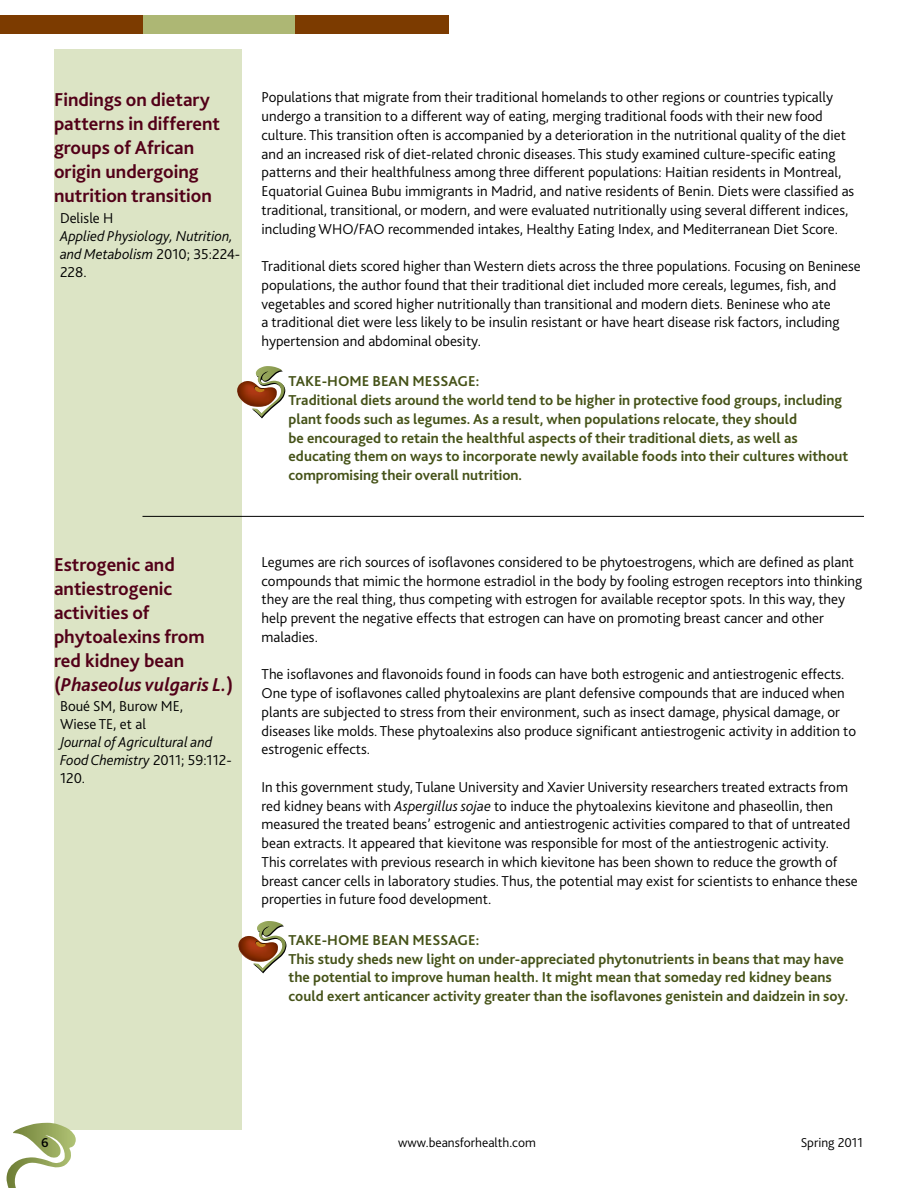
<style>
.page{position:relative;width:918px;height:1188px;background:#fff}
.page>*{position:absolute;margin:0;border:0;box-sizing:border-box;transform-origin:0 0}
.t1{font:700 19.5px/24px "Bliss 2";color:#520018}
.t2{font:300 15px/18.8px "Bliss 2";color:#000}
.t3{font:700 15px/18.8px "Bliss 2";color:#455218}
.t4{font:italic 300 15px/18px "Bliss 2";color:#000}
.t5{font:300 13.5px "Bliss 2";color:#000}
.t6{font:500 13.5px "Bliss 2";color:#000}
.s1{font-style:normal}
.s2{font-style:italic}
</style>
<div class="page">
<div style="left:54px;top:49px;width:187px;height:1081px;background:#dce4c5"></div>
<svg style="left:6px;top:1123px;width:70px;height:65px"></svg>
<div style="left:142px;top:15px;width:153px;height:19px;background:#adb774"></div>
<div style="left:295px;top:15px;width:154px;height:19px;background:#7c3b00"></div>
<div style="left:0;top:15px;width:143px;height:19px;background:#7c3b00"></div>
<hr style="left:142px;top:516px;width:722px;height:1px;background:#000">
<img style="left:237px;top:381px;width:15px;height:26px">
<svg style="left:252px;top:366px;width:33px;height:53px"></svg>
<img style="left:238px;top:936px;width:15px;height:26px">
<svg style="left:253px;top:921px;width:34px;height:52px"></svg>
<h1 class="t1" style="left:54px;top:87px;width:168px">Findings on dietary patterns in different groups of African origin undergoing nutrition transition</h1>
<p class="t2" style="left:60px;top:208px;width:55px">Delisle H</p>
<p class="t4" style="left:60px;top:226px;width:182px">Applied Physiology, Nutrition, and Metabolism <span class="s1">2010; 35:224-<br>228.</span></p>
<p class="t2" style="left:262px;top:88px;width:594px">Populations that migrate from their traditional homelands to other regions or countries typically undergo a transition to a different way of eating, merging traditional foods with their new food culture. This transition often is accompanied by a deterioration in the nutritional quality of the diet and an increased risk of diet-related chronic diseases. This study examined culture-specific eating patterns and their healthfulness among three different populations: Haitian residents in Montreal, Equatorial Guinea Bubu immigrants in Madrid, and native residents of Benin. Diets were classified as traditional, transitional, or modern, and were evaluated nutritionally using several different indices, including WHO/FAO recommended intakes, Healthy Eating Index, and Mediterranean Diet Score.</p>
<p class="t2" style="left:262px;top:256px;width:601px">Traditional diets scored higher than Western diets across the three populations. Focusing on Beninese populations, the author found that their traditional diet included more cereals, legumes, fish, and vegetables and scored higher nutritionally than transitional and modern diets. Beninese who ate<br>a traditional diet were less likely to be insulin resistant or have heart disease risk factors, including hypertension and abdominal obesity.</p>
<p class="t3" style="left:289px;top:372px;width:561px">TAKE-HOME BEAN MESSAGE:<br>Traditional diets around the world tend to be higher in protective food groups, including plant foods such as legumes. As a result, when populations relocate, they should<br>be encouraged to retain the healthful aspects of their traditional diets, as well as educating them on ways to incorporate newly available foods into their cultures without compromising their overall nutrition.</p>
<h1 class="t1" style="left:54px;top:552px;width:181px">Estrogenic and antiestrogenic activities of phytoalexins from red kidney bean (<span class="s2">Phaseolus vulgaris L.</span>)</h1>
<p class="t2" style="left:60px;top:697px;width:124px;line-height:18px">Boué SM, Burow ME,<br>Wiese TE, et al</p>
<p class="t4" style="left:60px;top:733px;width:173px">Journal of Agricultural and<br>Food Chemistry <span class="s1">2011; 59:112-<br>120.</span></p>
<p class="t2" style="left:262px;top:552px;width:602px">Legumes are rich sources of isoflavones considered to be phytoestrogens, which are defined as plant compounds that mimic the hormone estradiol in the body by fooling estrogen receptors into thinking they are the real thing, thus competing with estrogen for available receptor spots. In this way, they help prevent the negative effects that estrogen can have on promoting breast cancer and other maladies.</p>
<p class="t2" style="left:262px;top:665px;width:596px">The isoflavones and flavonoids found in foods can have both estrogenic and antiestrogenic effects.<br>One type of isoflavones called phytoalexins are plant defensive compounds that are induced when plants are subjected to stress from their environment, such as insect damage, physical damage, or diseases like molds. These phytoalexins also produce significant antiestrogenic activity in addition to estrogenic effects.</p>
<p class="t2" style="left:262px;top:777px;width:598px">In this government study, Tulane University and Xavier University researchers treated extracts from red kidney beans with <span class="s2">Aspergillus sojae</span> to induce the phytoalexins kievitone and phaseollin, then measured the treated beans’ estrogenic and antiestrogenic activities compared to that of untreated bean extracts. It appeared that kievitone was responsible for most of the antiestrogenic activity.<br>This correlates with previous research in which kievitone has been shown to reduce the growth of breast cancer cells in laboratory studies. Thus, the potential may exist for scientists to enhance these properties in future food development.</p>
<p class="t3" style="left:289px;top:930px;width:561px">TAKE-HOME BEAN MESSAGE:<br>This study sheds new light on under-appreciated phytonutrients in beans that may have the potential to improve human health. It might mean that someday red kidney beans could exert anticancer activity greater than the isoflavones genistein and daidzein in soy.</p>
<p class="t6" style="left:41px;top:1134px;width:9px">6</p>
<p class="t5" style="left:398px;top:1134px;width:139px">www.beansforhealth.com</p>
<p class="t5" style="left:801px;top:1134px;width:64px">Spring 2011</p>
</div>
